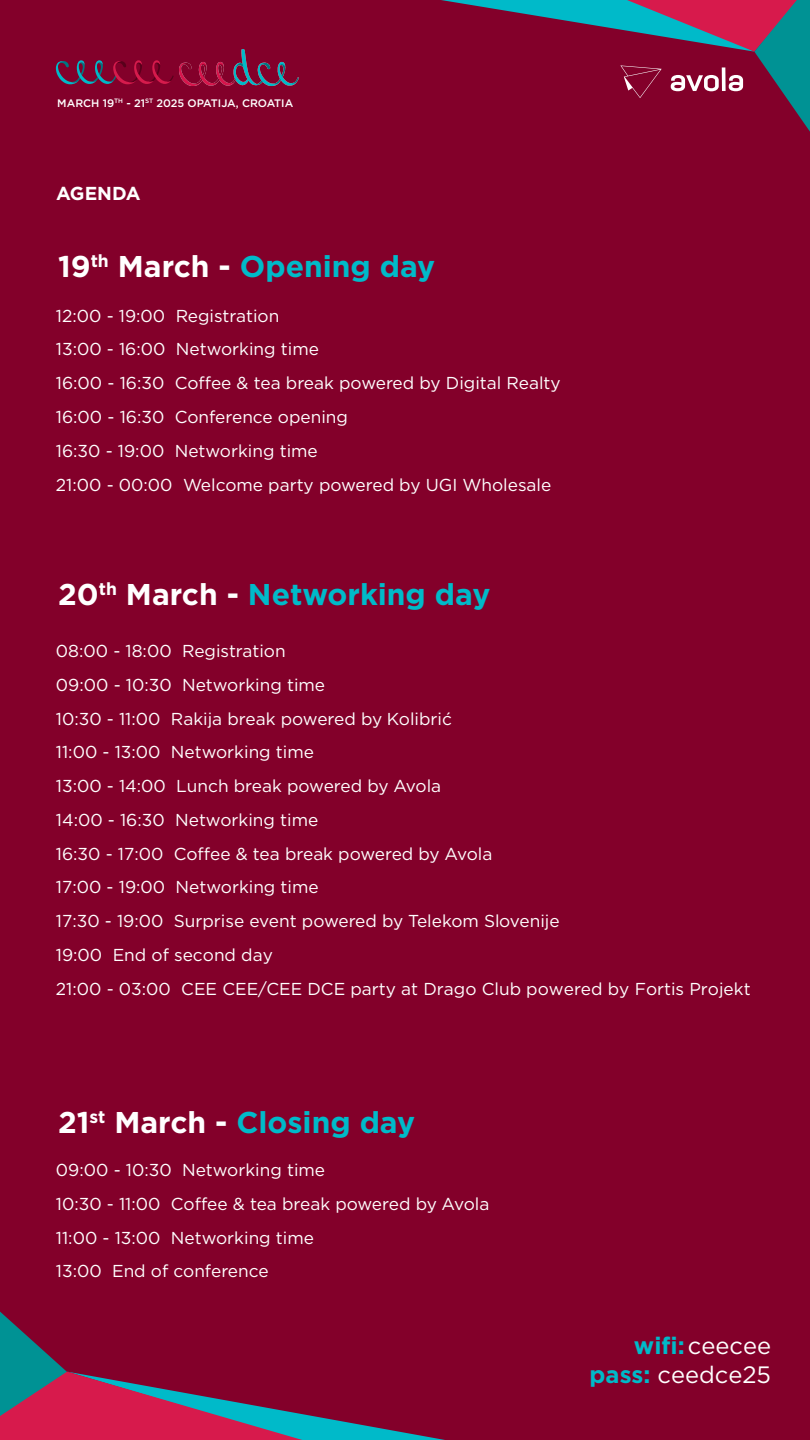
<style>
.page{position:relative;width:810px;height:1440px;background:#83002a}
.page>*{position:absolute;margin:0;border:0;box-sizing:border-box;transform-origin:0 0}
.t1{font:700 30px "Gotham";color:#00bac9}
.t2{font:23.7px/28.4px "Gotham";color:#fff;text-align:right}
.t3{font:700 18.75px "Gotham";color:#fff}
.t4{font:17.25px/33.8px "Gotham";color:#fff}
.t5{font:500 10.88px "Gotham";color:#fff}
.s1{color:#fff}
.s2{font-weight:700;color:#00bac9}
</style>
<div class="page">
<svg style="left:0;top:1312px;width:445px;height:128px"></svg>
<svg style="left:56px;top:60px;width:118px;height:24px"></svg>
<img style="left:180px;top:49px;width:118px;height:36px">
<svg style="left:441px;top:0;width:369px;height:132px"></svg>
<p class="t5" style="left:57px;top:96px;width:238px">MARCH 19<sup>TH</sup> - 21<sup>ST</sup> 2025 OPATIJA, CROATIA</p>
<p class="t3" style="left:56px;top:181px;width:86px">AGENDA</p>
<h1 class="t1" style="left:58px;top:247px;width:379px"><span class="s1">19</span><sup>th</sup> <span class="s1">March -</span> Opening day</h1>
<p class="t4" style="left:56px;top:298px;width:506px">12:00 - 19:00 Registration<br>13:00 - 16:00 Networking time<br>16:00 - 16:30 Coffee &amp; tea break powered by Digital Realty 16:00 - 16:30 Conference opening<br>16:30 - 19:00 Networking time<br>21:00 - 00:00 Welcome party powered by UGI Wholesale</p>
<h1 class="t1" style="left:58px;top:574px;width:434px"><span class="s1">20</span><sup>th</sup> <span class="s1">March -</span> Networking day</h1>
<p class="t4" style="left:56px;top:634px;width:696px">08:00 - 18:00 Registration<br>09:00 - 10:30 Networking time<br>10:30 - 11:00 Rakija break powered by Kolibrić<br>11:00 - 13:00 Networking time<br>13:00 - 14:00 Lunch break powered by Avola<br>14:00 - 16:30 Networking time<br>16:30 - 17:00 Coffee &amp; tea break powered by Avola<br>17:00 - 19:00 Networking time<br>17:30 - 19:00 Surprise event powered by Telekom Slovenije<br>19:00 End of second day<br>21:00 - 03:00 CEE CEE/CEE DCE party at Drago Club powered by Fortis Projekt</p>
<h1 class="t1" style="left:58px;top:1102px;width:358px"><span class="s1">21</span><sup>st</sup> <span class="s1">March -</span> Closing day</h1>
<p class="t4" style="left:56px;top:1153px;width:435px">09:00 - 10:30 Networking time<br>10:30 - 11:00 Coffee &amp; tea break powered by Avola<br>11:00 - 13:00 Networking time<br>13:00 End of conference</p>
<h2 class="t2" style="left:590px;top:1331px;width:183px"><span class="s2">wifi:</span>ceecee <span class="s2">pass:</span> ceedce25</h2>
</div>
